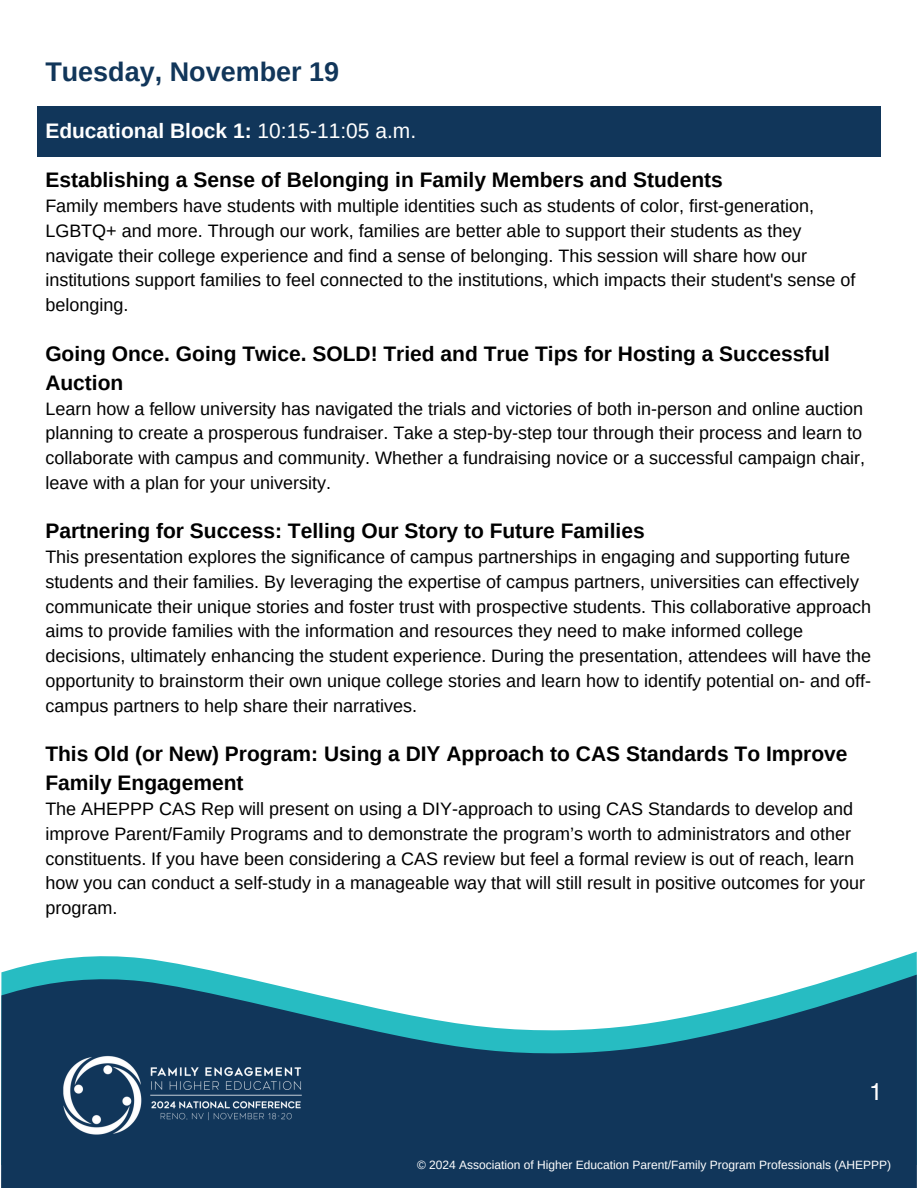
<style>
.page{position:relative;width:918px;height:1188px;background:#fff}
.page>*{position:absolute;margin:0;border:0;box-sizing:border-box;transform-origin:0 0}
.t1{font:700 27px "Arimo";color:#11365a}
.t2{font:24px "Helvetica LT Pro";color:#fff}
.t3{font:700 21px/29.2px "Arimo";color:#000}
.t4{font:700 21px "Arimo";color:#fff}
.t5{font:18px/24.8px "Arimo";color:#000}
.t6{font:12px "Arimo";color:#fff}
.s1{font-weight:400}
</style>
<div class="page">
<svg style="left:1px;top:952px;width:916px;height:23px"></svg>
<svg style="left:1px;top:975px;width:916px;height:213px;background:#305c78"></svg>
<img style="left:58px;top:1050px;width:250px;height:92px">
<div style="left:37px;top:106px;width:844px;height:50px;background:#11365a"></div>
<p class="t1" style="left:45px;top:57px;width:295px">Tuesday, November 19</p>
<p class="t4" style="left:45px;top:119px;width:372px">Educational Block 1: <span class="s1">10:15-11:05 a.m.</span></p>
<p class="t3" style="left:45px;top:166px;width:679px">Establishing a Sense of Belonging in Family Members and Students</p>
<p class="t5" style="left:45px;top:194px;width:812px">Family members have students with multiple identities such as students of color, first-generation, LGBTQ+ and more. Through our work, families are better able to support their students as they navigate their college experience and find a sense of belonging. This session will share how our institutions support families to feel connected to the institutions, which impacts their student's sense of belonging.</p>
<p class="t3" style="left:45px;top:339px;width:786px">Going Once. Going Twice. SOLD! Tried and True Tips for Hosting a Successful<br>Auction</p>
<p class="t5" style="left:45px;top:396px;width:821px">Learn how a fellow university has navigated the trials and victories of both in-person and online auction planning to create a prosperous fundraiser. Take a step-by-step tour through their process and learn to collaborate with campus and community. Whether a fundraising novice or a successful campaign chair, leave with a plan for your university.</p>
<p class="t3" style="left:45px;top:517px;width:601px">Partnering for Success: Telling Our Story to Future Families</p>
<p class="t5" style="left:45px;top:545px;width:827px">This presentation explores the significance of campus partnerships in engaging and supporting future students and their families. By leveraging the expertise of campus partners, universities can effectively communicate their unique stories and foster trust with prospective students. This collaborative approach aims to provide families with the information and resources they need to make informed college decisions, ultimately enhancing the student experience. During the presentation, attendees will have the opportunity to brainstorm their own unique college stories and learn how to identify potential on- and off&shy;campus partners to help share their narratives.</p>
<p class="t3" style="left:45px;top:739px;width:804px">This Old (or New) Program: Using a DIY Approach to CAS Standards To Improve<br>Family Engagement</p>
<p class="t5" style="left:45px;top:797px;width:821px">The AHEPPP CAS Rep will present on using a DIY-approach to using CAS Standards to develop and improve Parent/Family Programs and to demonstrate the program’s worth to administrators and other constituents. If you have been considering a CAS review but feel a formal review is out of reach, learn how you can conduct a self-study in a manageable way that will still result in positive outcomes for your program.</p>
<p class="t2" style="left:869px;top:1083px;width:15px">1</p>
<p class="t6" style="left:417px;top:1158px;width:476px">© 2024 Association of Higher Education Parent/Family Program Professionals (AHEPPP)</p>
</div>
